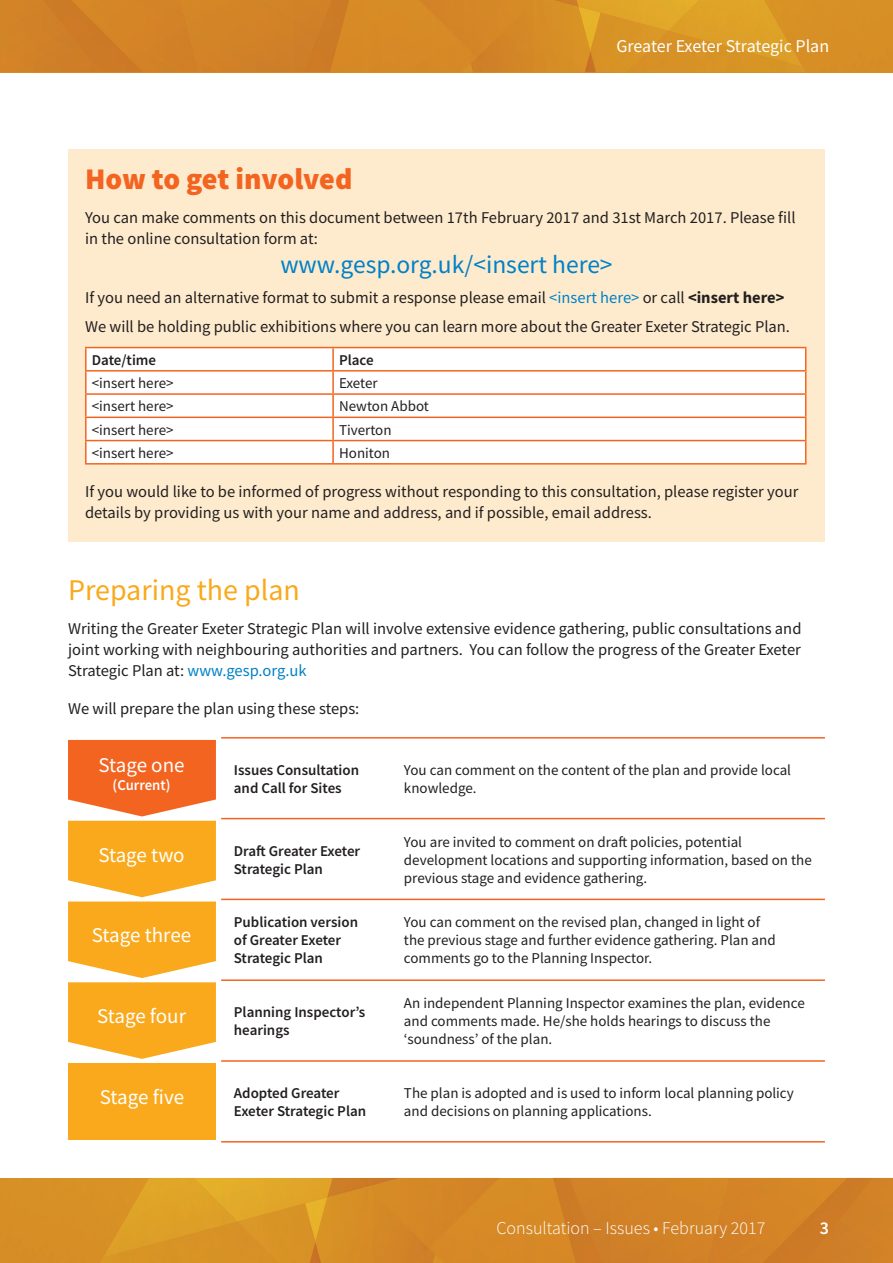
<style>
.page{position:relative;width:893px;height:1263px;background:#fff}
.page>*{position:absolute;margin:0;border:0;box-sizing:border-box;transform-origin:0 0}
.t1{font:30px "Source Sans Pro";color:#f9a91b}
.t2{font:900 30px "Source Sans Pro";letter-spacing:-.005em;color:#f36421}
.t3{font:25.5px "Source Sans Pro";color:#0081c8}
.t4{font:21px "Source Sans Pro";letter-spacing:-.005em;color:#fff}
.t5{font:300 18px "Source Sans Pro";color:#fff}
.t6{font:18px "Source Sans Pro";letter-spacing:-.01em;color:#fff}
.t7{font:600 18px "Source Sans Pro";color:#fff}
.t8{font:16.5px/21px "Source Sans Pro";color:#231f20}
.t9{font:15px/18px "Source Sans Pro";color:#231f20}
.t10{font:600 15px/18px "Source Sans Pro";color:#231f20}
.t11{font:600 15px "Source Sans Pro";color:#fff}
.s1{color:#0081c8}
.s2{font-weight:700}
</style>
<div class="page">
<div style="left:729px;top:1178px;width:21px;height:85px;background:#d28227"></div>
<img style="left:750px;top:1178px;width:45px;height:85px">
<div style="left:435px;top:1178px;width:118px;height:85px;background:#d78a26"></div>
<img style="left:553px;top:1178px;width:16px;height:85px">
<div style="left:569px;top:1178px;width:160px;height:85px;background:#d28227"></div>
<div style="left:366px;top:1178px;width:133px;height:70px;background:#d58926"></div>
<div style="left:0;top:1178px;width:103px;height:85px;background:#d78f25"></div>
<div style="left:237px;top:1178px;width:90px;height:25px;background:#e1a729"></div>
<img style="left:327px;top:1178px;width:39px;height:9px">
<img style="left:103px;top:1178px;width:134px;height:43px">
<img style="left:429px;top:1248px;width:6px;height:6px">
<img style="left:305px;top:1197px;width:10px;height:6px">
<img style="left:315px;top:1187px;width:114px;height:76px">
<img style="left:237px;top:1203px;width:78px;height:60px">
<img style="left:306px;top:1242px;width:18px;height:21px">
<img style="left:93px;top:1221px;width:199px;height:42px">
<div style="left:795px;top:1178px;width:98px;height:85px;background:#d08027"></div>
<img style="left:429px;top:1254px;width:28px;height:9px">
<div style="left:143px;top:0;width:34px;height:72px;background:#d38227"></div>
<img style="left:100px;top:0;width:43px;height:72px">
<div style="left:353px;top:0;width:186px;height:72px;background:#d78926"></div>
<img style="left:336px;top:0;width:17px;height:72px">
<div style="left:177px;top:0;width:159px;height:72px;background:#d28127"></div>
<div style="left:406px;top:0;width:133px;height:58px;background:#d58926"></div>
<div style="left:539px;top:7px;width:46px;height:65px;background:#d78e25"></div>
<div style="left:803px;top:0;width:90px;height:72px;background:#d78e25"></div>
<img style="left:573px;top:0;width:95px;height:31px">
<img style="left:539px;top:0;width:39px;height:7px">
<img style="left:668px;top:0;width:135px;height:31px">
<img style="left:491px;top:58px;width:1px;height:14px">
<img style="left:471px;top:57px;width:20px;height:15px">
<img style="left:578px;top:7px;width:23px;height:44px">
<img style="left:590px;top:13px;width:78px;height:59px">
<img style="left:585px;top:51px;width:11px;height:21px">
<img style="left:627px;top:31px;width:179px;height:41px">
<div style="left:0;top:0;width:100px;height:72px;background:#d08027"></div>
<svg style="left:462px;top:64px;width:11px;height:8px"></svg>
<svg style="left:68px;top:740px;width:148px;height:319px;background:#f8a63d"></svg>
<div style="left:68px;top:1063px;width:148px;height:77px;background:#f9a91b"></div>
<div style="left:68px;top:149px;width:757px;height:392px;background:#feebcd"></div>
<div style="left:87px;top:348px;width:718px;height:115px;background:#fff"></div>
<hr style="left:85px;top:347px;width:248px;height:1px;background:#f36421">
<hr style="left:85px;top:348px;width:2px;height:22px;background:#f36421">
<hr style="left:333px;top:347px;width:473px;height:1px;background:#f36421">
<hr style="left:85px;top:372px;width:2px;height:21px;background:#f36421">
<hr style="left:85px;top:395px;width:2px;height:22px;background:#f36421">
<hr style="left:85px;top:418px;width:2px;height:22px;background:#f36421">
<hr style="left:85px;top:441px;width:2px;height:22px;background:#f36421">
<svg style="left:805px;top:348px;width:1px;height:115px"></svg>
<hr style="left:85px;top:463px;width:248px;height:2px;background:#f36421">
<hr style="left:333px;top:463px;width:473px;height:2px;background:#f36421">
<hr style="left:332px;top:348px;width:2px;height:22px;background:#f36421">
<hr style="left:85px;top:370px;width:248px;height:2px;background:#f36421">
<hr style="left:333px;top:370px;width:473px;height:2px;background:#f36421">
<hr style="left:332px;top:372px;width:2px;height:21px;background:#f36421">
<hr style="left:85px;top:393px;width:248px;height:2px;background:#f36421">
<hr style="left:333px;top:393px;width:473px;height:2px;background:#f36421">
<hr style="left:332px;top:395px;width:2px;height:22px;background:#f36421">
<hr style="left:85px;top:417px;width:248px;height:1px;background:#f36421">
<hr style="left:333px;top:417px;width:473px;height:1px;background:#f36421">
<hr style="left:332px;top:418px;width:2px;height:22px;background:#f36421">
<hr style="left:85px;top:440px;width:248px;height:1px;background:#f36421">
<hr style="left:333px;top:440px;width:473px;height:1px;background:#f36421">
<hr style="left:332px;top:441px;width:2px;height:22px;background:#f36421">
<hr style="left:221px;top:818px;width:604px;height:1px;background:#f36421">
<hr style="left:221px;top:737px;width:604px;height:1px;background:#f36421">
<hr style="left:221px;top:899px;width:604px;height:1px;background:#f36421">
<hr style="left:221px;top:979px;width:604px;height:2px;background:#f36421">
<hr style="left:221px;top:1060px;width:604px;height:2px;background:#f36421">
<hr style="left:221px;top:1141px;width:604px;height:1px;background:#f36421">
<p class="t6" style="left:616px;top:34px;width:214px">Greater Exeter Strategic Plan</p>
<h1 class="t2" style="left:85px;top:158px;width:269px">How to get involved</h1>
<p class="t8" style="left:85px;top:207px;width:712px">You can make comments on this document between 17th February 2017 and 31st March 2017. Please fill in the online consultation form at:</p>
<h2 class="t3" style="left:280px;top:249px;width:334px">www.gesp.org.uk/&lt;insert here&gt;</h2>
<p class="t8" style="left:85px;top:282px;width:706px;line-height:29.5px">If you need an alternative format to submit a response please email <span class="s1">&lt;insert here&gt;</span> or call <span class="s2">&lt;insert here&gt;<br></span>We will be holding public exhibitions where you can learn more about the Greater Exeter Strategic Plan.</p>
<p class="t10" style="left:92px;top:351px;width:66px">Date/time</p>
<p class="t10" style="left:339px;top:351px;width:36px">Place</p>
<p class="t9" style="left:92px;top:374px;width:83px">&lt;insert here&gt;</p>
<p class="t9" style="left:339px;top:374px;width:40px">Exeter</p>
<p class="t9" style="left:92px;top:397px;width:83px">&lt;insert here&gt;</p>
<p class="t9" style="left:339px;top:397px;width:91px">Newton Abbot</p>
<p class="t9" style="left:92px;top:420px;width:83px">&lt;insert here&gt;</p>
<p class="t9" style="left:339px;top:420px;width:54px">Tiverton</p>
<p class="t9" style="left:92px;top:444px;width:83px">&lt;insert here&gt;</p>
<p class="t9" style="left:339px;top:444px;width:53px">Honiton</p>
<p class="t8" style="left:85px;top:480px;width:715px">If you would like to be informed of progress without responding to this consultation, please register your details by providing us with your name and address, and if possible, email address.</p>
<h1 class="t1" style="left:68px;top:571px;width:233px">Preparing the plan</h1>
<p class="t8" style="left:68px;top:618px;width:735px;text-align:justify">Writing the Greater Exeter Strategic Plan will involve extensive evidence gathering, public consultations and joint working with neighbouring authorities and partners. You can follow the progress of the Greater Exeter Strategic Plan at: <span class="s1">www.gesp.org.uk</span></p>
<p class="t8" style="left:68px;top:698px;width:293px">We will prepare the plan using these steps:</p>
<p class="t4" style="left:98px;top:751px;width:88px">Stage one</p>
<p class="t11" style="left:113px;top:775px;width:59px">(Current)</p>
<p class="t4" style="left:98px;top:841px;width:88px">Stage two</p>
<p class="t4" style="left:92px;top:922px;width:101px">Stage three</p>
<p class="t4" style="left:97px;top:1003px;width:90px">Stage four</p>
<p class="t4" style="left:100px;top:1084px;width:86px">Stage five</p>
<p class="t10" style="left:234px;top:761px;width:127px">Issues Consultation and Call for Sites</p>
<p class="t10" style="left:234px;top:841px;width:128px">Draft Greater Exeter<br>Strategic Plan</p>
<p class="t10" style="left:234px;top:913px;width:126px">Publication version of Greater Exeter<br>Strategic Plan</p>
<p class="t10" style="left:234px;top:1003px;width:133px">Planning Inspector’s hearings</p>
<p class="t10" style="left:234px;top:1084px;width:134px">Adopted Greater<br>Exeter Strategic Plan</p>
<p class="t9" style="left:404px;top:761px;width:389px">You can comment on the content of the plan and provide local knowledge.</p>
<p class="t9" style="left:404px;top:832px;width:409px">You are invited to comment on draft policies, potential development locations and supporting information, based on the previous stage and evidence gathering.</p>
<p class="t9" style="left:404px;top:913px;width:373px">You can comment on the revised plan, changed in light of the previous stage and further evidence gathering. Plan and comments go to the Planning Inspector.</p>
<p class="t9" style="left:404px;top:994px;width:402px">An independent Planning Inspector examines the plan, evidence and comments made. He/she holds hearings to discuss the ‘soundness’ of the plan.</p>
<p class="t9" style="left:404px;top:1084px;width:391px">The plan is adopted and is used to inform local planning policy and decisions on planning applications.</p>
<p class="t5" style="left:496px;top:1217px;width:270px">Consultation – Issues • February 2017</p>
<p class="t7" style="left:820px;top:1216px;width:11px">3</p>
</div>
